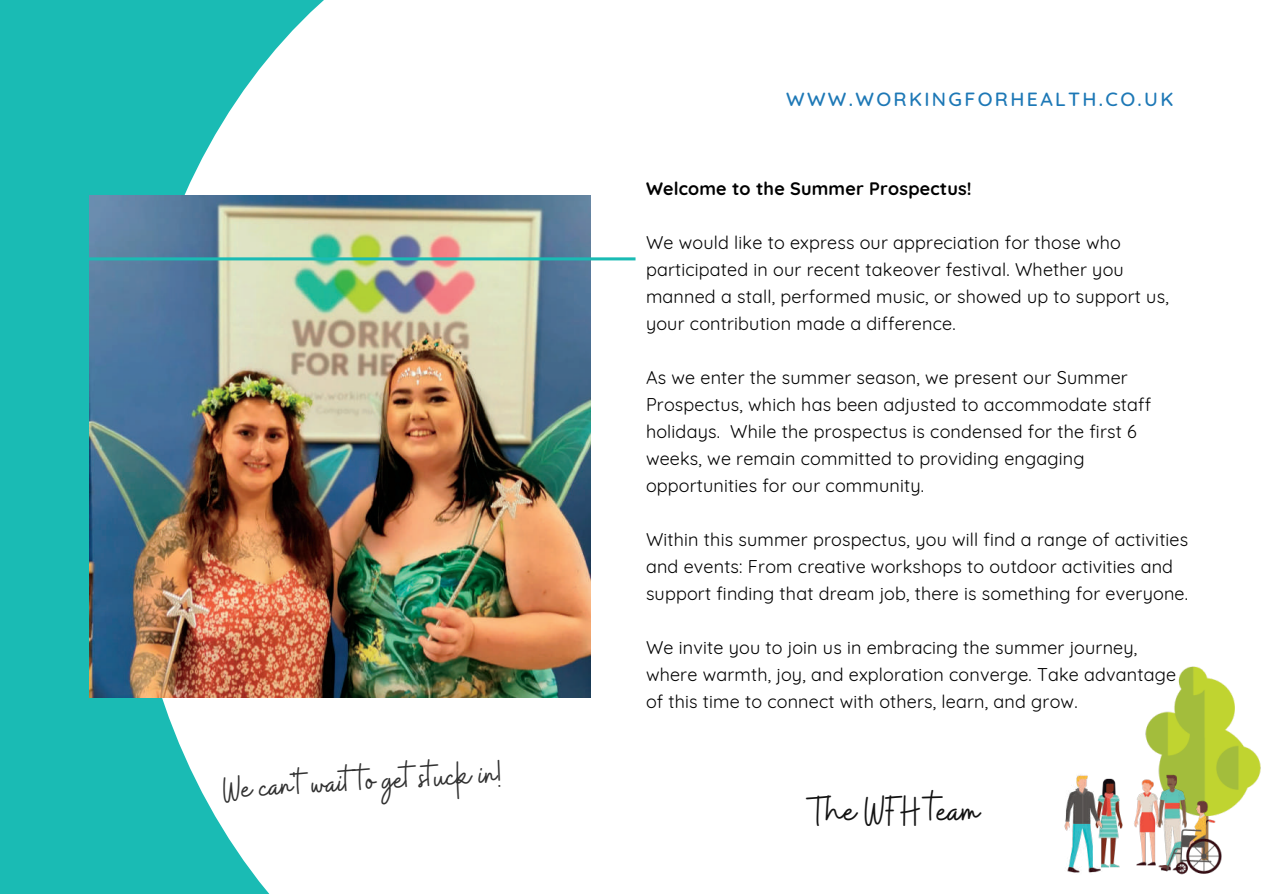
<style>
.page{position:relative;width:1263px;height:894px;background:#fff}
.page>*{position:absolute;margin:0;border:0;box-sizing:border-box;transform-origin:0 0}
.t1{font:42.6px "Buffalo";color:#121212}
.t2{font:37.5px "Buffalo";color:#313131}
.t3{font:500 19.5px "Quicksand";letter-spacing:.12em;color:#1d78b6}
.t4{font:18px/27px "Quicksand";letter-spacing:.01em;color:#000}
.t5{font:700 18px "Quicksand";letter-spacing:.01em;color:#000}
</style>
<div class="page">
<div style="left:0;top:0;width:352px;height:893px;background:#1abbb4"></div>
<svg style="left:127px;top:0;width:509px;height:893px"></svg>
<img style="left:89px;top:196px;width:502px;height:501px">
<svg style="left:89px;top:257px;width:546px;height:3px"></svg>
<img style="left:1145px;top:666px;width:116px;height:144px">
<img style="left:1103px;top:778px;width:20px;height:90px">
<img style="left:1134px;top:768px;width:51px;height:98px">
<img style="left:1138px;top:773px;width:69px;height:93px">
<img style="left:1064px;top:774px;width:39px;height:99px">
<img style="left:1150px;top:781px;width:79px;height:94px">
<h2 class="t2" style="left:222px;top:764px;width:280px;rotate:-3deg">We can't wait to get stuck in!</h2>
<p class="t3" style="left:786px;top:86px;width:389px">WWW.WORKINGFORHEALTH.CO.UK</p>
<p class="t5" style="left:646px;top:177px;width:327px">Welcome to the Summer Prospectus!</p>
<p class="t4" style="left:646px;top:228px;width:524px">We would like to express our appreciation for those who participated in our recent takeover festival. Whether you manned a stall, performed music, or showed up to support us, your contribution made a difference.</p>
<p class="t4" style="left:646px;top:363px;width:507px">As we enter the summer season, we present our Summer Prospectus, which has been adjusted to accommodate staff holidays. While the prospectus is condensed for the first 6 weeks, we remain committed to providing engaging opportunities for our community.</p>
<p class="t4" style="left:646px;top:525px;width:544px">Within this summer prospectus, you will find a range of activities and events: From creative workshops to outdoor activities and support finding that dream job, there is something for everyone.</p>
<p class="t4" style="left:646px;top:633px;width:532px">We invite you to join us in embracing the summer journey, where warmth, joy, and exploration converge. Take advantage of this time to connect with others, learn, and grow.</p>
<h1 class="t1" style="left:808px;top:783px;width:172px">The WFH team</h1>
</div>
